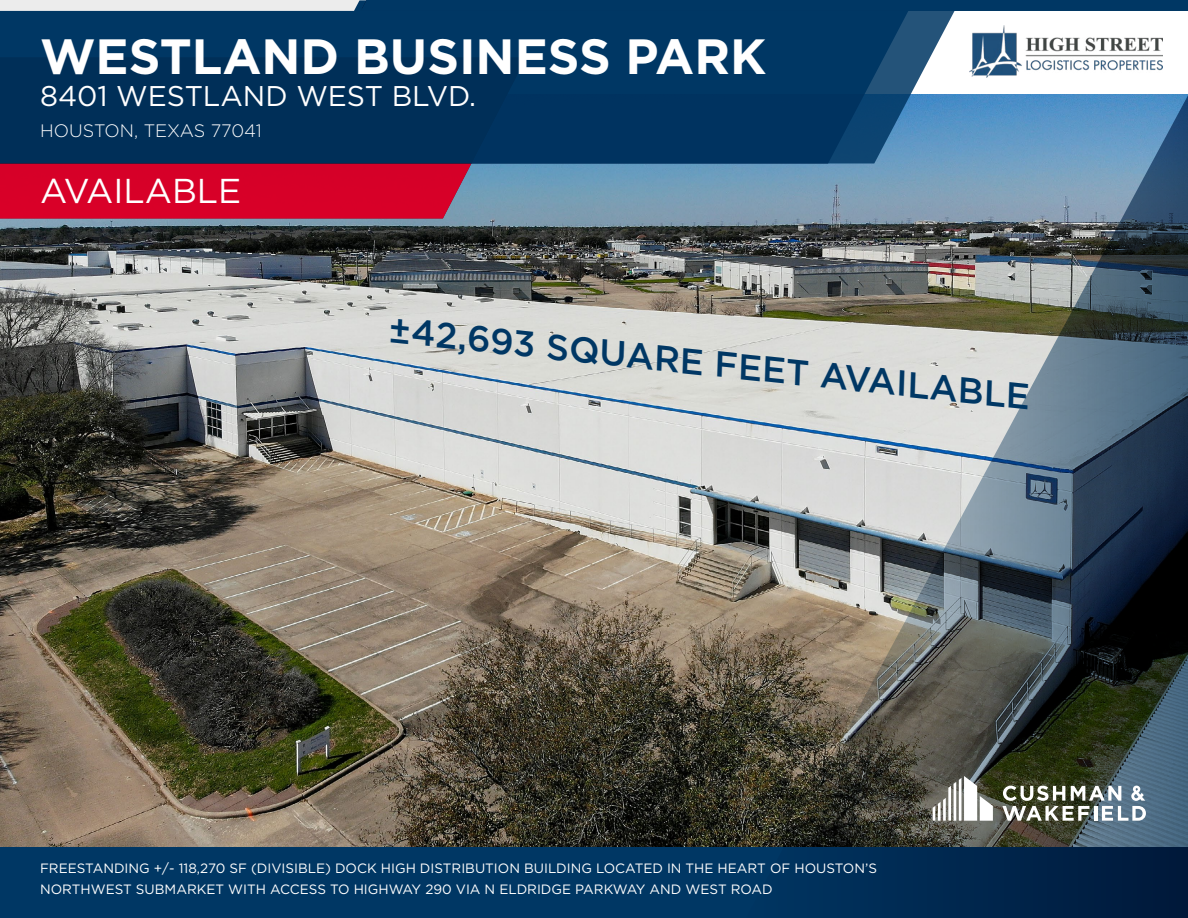
<style>
.page{position:relative;width:1188px;height:918px;background:#fff}
.page>*{position:absolute;margin:0;border:0;box-sizing:border-box;transform-origin:0 0}
.t1{font:700 49.5px "Gotham";color:#fff}
.t2{font:500 36px "Gotham";color:#003764}
.t3{font:34.5px "Gotham";color:#fff}
.t4{font:28.5px "Gotham";color:#fff}
.t5{font:300 18px "Gotham";color:#fff}
.t6{font:13.5px/21px "Gotham";color:#fff}
</style>
<div class="page">
<img style="left:0;top:164px;width:731px;height:684px">
<svg style="left:0;top:164px;width:528px;height:54px;background:#c9153b"></svg>
<div style="left:0;top:848px;width:1188px;height:70px;background:#003764"></div>
<div style="left:0;top:11px;width:956px;height:153px;background:#003360"></div>
<svg style="left:0;top:0;width:1188px;height:11px;background:#466d8c"></svg>
<img style="left:969px;top:25px;width:193px;height:53px">
<img style="left:731px;top:95px;width:457px;height:823px">
<svg style="left:933px;top:776px;width:60px;height:45px"></svg>
<svg style="left:1002px;top:786px;width:144px;height:35px"></svg>
<h1 class="t1" style="left:40px;top:24px;width:728px">WESTLAND BUSINESS PARK</h1>
<h3 class="t4" style="left:40px;top:77px;width:438px">8401 WESTLAND WEST BLVD.</h3>
<h3 class="t5" style="left:40px;top:119px;width:223px">HOUSTON, TEXAS 77041</h3>
<h3 class="t3" style="left:40px;top:169px;width:203px">AVAILABLE</h3>
<h2 class="t2" style="left:392px;top:306px;width:647px;rotate:6deg">±42,693 SQUARE FEET AVAILABLE</h2>
<p class="t6" style="left:40px;top:858px;width:838px">FREESTANDING +/- 118,270 SF (DIVISIBLE) DOCK HIGH DISTRIBUTION BUILDING LOCATED IN THE HEART OF HOUSTON’S<br>NORTHWEST SUBMARKET WITH ACCESS TO HIGHWAY 290 VIA N ELDRIDGE PARKWAY AND WEST ROAD</p>
</div>
